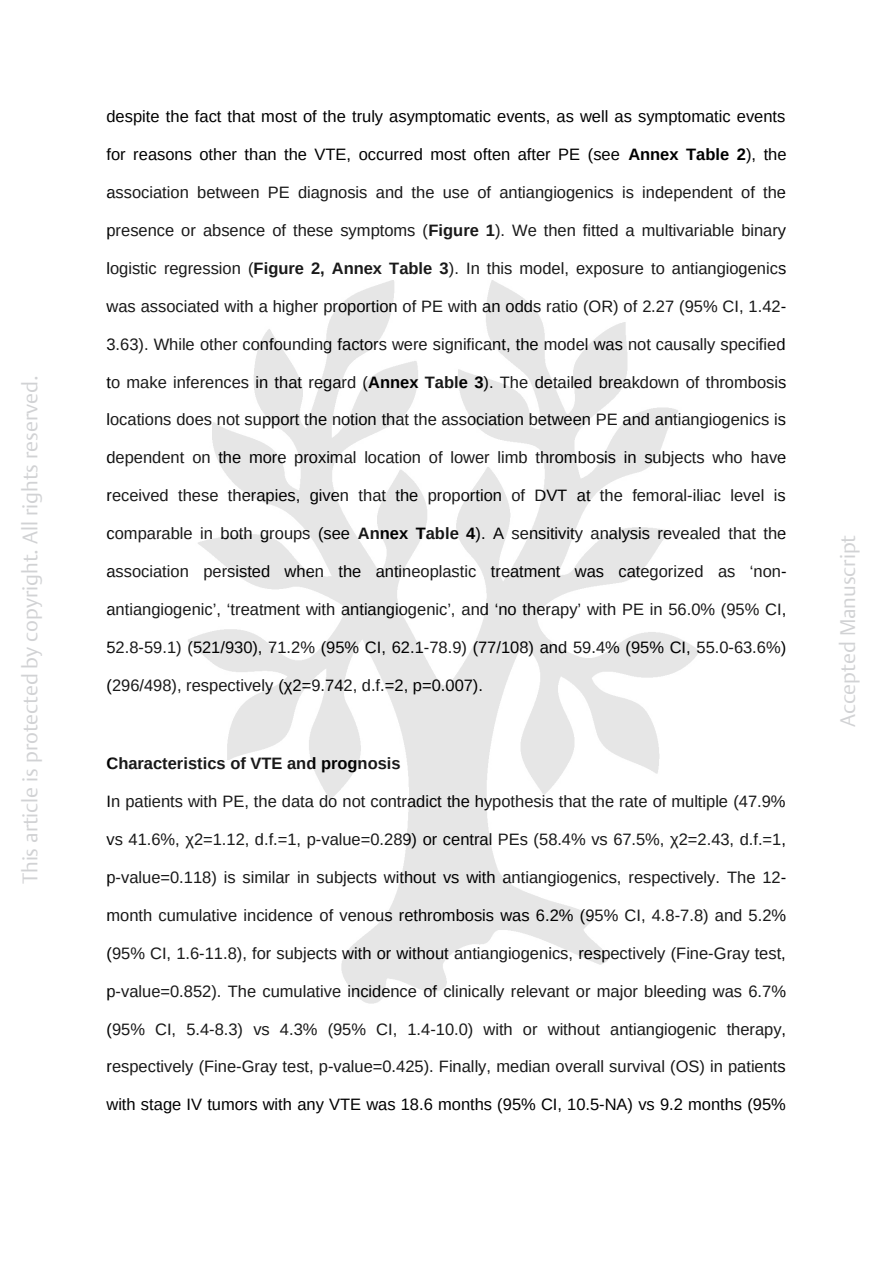
<style>
.page{position:relative;width:893px;height:1263px;background:#fff}
.page>*{position:absolute;margin:0;border:0;box-sizing:border-box;transform-origin:0 0}
.t1{font:300 21px "Thieme Argo 2011";color:#d1d2d4}
.t2{font:16.5px "Liberation Sans";color:#000}
.t3{font:700 16.5px "Liberation Sans";color:#000}
.s1{font-weight:700}
</style>
<div class="page">
<img style="left:188px;top:280px;width:511px;height:724px">
<p class="t1" style="left:16px;top:884px;width:510px;rotate:-90deg">This article is protected by copyright. All rights reserved.</p>
<p class="t2" style="left:106px;top:107px;width:680px">despite the fact that most of the truly asymptomatic events, as well as symptomatic events</p>
<p class="t2" style="left:106px;top:145px;width:682px">for reasons other than the VTE, occurred most often after PE (see <span class="s1">Annex Table 2</span>), the</p>
<p class="t2" style="left:106px;top:183px;width:681px">association between PE diagnosis and the use of antiangiogenics is independent of the</p>
<p class="t2" style="left:106px;top:221px;width:681px">presence or absence of these symptoms (<span class="s1">Figure 1</span>). We then fitted a multivariable binary</p>
<p class="t2" style="left:106px;top:259px;width:681px">logistic regression (<span class="s1">Figure 2, Annex Table 3</span>). In this model, exposure to antiangiogenics</p>
<p class="t2" style="left:106px;top:297px;width:681px">was associated with a higher proportion of PE with an odds ratio (OR) of 2.27 (95% CI, 1.42-</p>
<p class="t2" style="left:106px;top:335px;width:680px">3.63). While other confounding factors were significant, the model was not causally specified</p>
<p class="t2" style="left:106px;top:373px;width:681px">to make inferences in that regard (<span class="s1">Annex Table 3</span>). The detailed breakdown of thrombosis</p>
<p class="t2" style="left:106px;top:410px;width:681px">locations does not support the notion that the association between PE and antiangiogenics is</p>
<p class="t2" style="left:106px;top:448px;width:681px">dependent on the more proximal location of lower limb thrombosis in subjects who have</p>
<p class="t2" style="left:106px;top:486px;width:681px">received these therapies, given that the proportion of DVT at the femoral-iliac level is</p>
<p class="t2" style="left:106px;top:524px;width:681px">comparable in both groups (see <span class="s1">Annex Table 4</span>). A sensitivity analysis revealed that the</p>
<p class="t2" style="left:106px;top:562px;width:681px">association persisted when the antineoplastic treatment was categorized as ‘non-</p>
<p class="t2" style="left:106px;top:600px;width:681px">antiangiogenic’, ‘treatment with antiangiogenic’, and ‘no therapy’ with PE in 56.0% (95% CI,</p>
<p class="t2" style="left:106px;top:638px;width:681px">52.8-59.1) (521/930), 71.2% (95% CI, 62.1-78.9) (77/108) and 59.4% (95% CI, 55.0-63.6%)</p>
<p class="t2" style="left:106px;top:676px;width:378px">(296/498), respectively (χ2=9.742, d.f.=2, p=0.007).</p>
<p class="t3" style="left:106px;top:754px;width:296px">Characteristics of VTE and prognosis</p>
<p class="t2" style="left:106px;top:792px;width:681px">In patients with PE, the data do not contradict the hypothesis that the rate of multiple (47.9%</p>
<p class="t2" style="left:106px;top:830px;width:681px">vs 41.6%, χ2=1.12, d.f.=1, p-value=0.289) or central PEs (58.4% vs 67.5%, χ2=2.43, d.f.=1,</p>
<p class="t2" style="left:106px;top:868px;width:681px">p-value=0.118) is similar in subjects without vs with antiangiogenics, respectively. The 12-</p>
<p class="t2" style="left:106px;top:906px;width:681px">month cumulative incidence of venous rethrombosis was 6.2% (95% CI, 4.8-7.8) and 5.2%</p>
<p class="t2" style="left:106px;top:944px;width:681px">(95% CI, 1.6-11.8), for subjects with or without antiangiogenics, respectively (Fine-Gray test,</p>
<p class="t2" style="left:106px;top:982px;width:681px">p-value=0.852). The cumulative incidence of clinically relevant or major bleeding was 6.7%</p>
<p class="t2" style="left:106px;top:1019px;width:681px">(95% CI, 5.4-8.3) vs 4.3% (95% CI, 1.4-10.0) with or without antiangiogenic therapy,</p>
<p class="t2" style="left:106px;top:1057px;width:681px">respectively (Fine-Gray test, p-value=0.425). Finally, median overall survival (OS) in patients</p>
<p class="t2" style="left:106px;top:1095px;width:681px">with stage IV tumors with any VTE was 18.6 months (95% CI, 10.5-NA) vs 9.2 months (95%</p>
<p class="t1" style="left:834px;top:727px;width:194px;rotate:-90deg">Accepted Manuscript</p>
</div>
